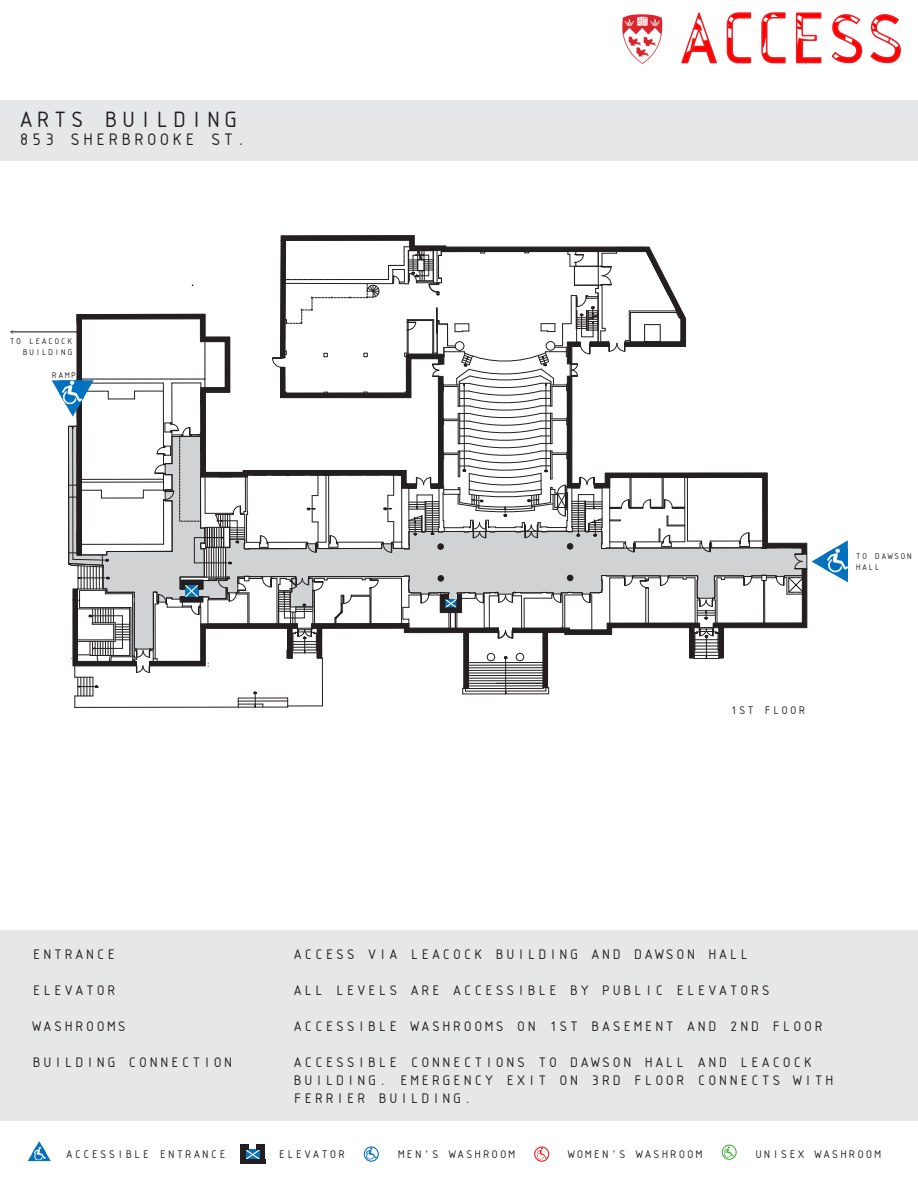
<style>
.page{position:relative;width:918px;height:1188px;background:#fff}
.page>*{position:absolute;margin:0;border:0;box-sizing:border-box;transform-origin:0 0}
.t1{font:24px "ISOCTEUR";color:#231f20}
.t2{font:18px "ISOCTEUR";color:#231f20}
.t3{font:15px/18px "ISOCTEUR";color:#231f20}
.t4{font:12px "ISOCTEUR";color:#231f20}
.t5{font:9px/10.8px "ISOCTEUR";color:#231f20}
</style>
<div class="page">
<div style="left:0;top:930px;width:918px;height:191px;background:#e6e7e9"></div>
<hr style="left:11px;top:332px;width:68px;height:1px;background:#231f20">
<svg style="left:280px;top:236px;width:135px;height:4px"></svg>
<hr style="left:238px;top:707px;width:50px;height:1px;background:#231f20">
<hr style="left:75px;top:707px;width:163px;height:1px;background:#231f20">
<svg style="left:52px;top:240px;width:796px;height:467px"></svg>
<img style="left:59px;top:380px;width:25px;height:24px">
<div style="left:0;top:100px;width:918px;height:61px;background:#e6e7e9"></div>
<svg style="left:831px;top:14px;width:32px;height:50px"></svg>
<svg style="left:795px;top:12px;width:27px;height:52px"></svg>
<svg style="left:761px;top:12px;width:25px;height:52px"></svg>
<svg style="left:726px;top:12px;width:26px;height:52px"></svg>
<svg style="left:681px;top:12px;width:36px;height:52px"></svg>
<svg style="left:870px;top:14px;width:31px;height:50px"></svg>
<img style="left:622px;top:15px;width:40px;height:49px">
<svg style="left:365px;top:1148px;width:12px;height:12px"></svg>
<div style="left:364px;top:1146px;width:15px;height:16px;border:1px solid #0a72ba;border-radius:50%"></div>
<svg style="left:536px;top:1148px;width:11px;height:12px"></svg>
<div style="left:534px;top:1146px;width:15px;height:16px;border:1px solid #ed2026;border-radius:50%"></div>
<svg style="left:723px;top:1146px;width:12px;height:12px"></svg>
<div style="left:722px;top:1145px;width:15px;height:15px;border:1px solid #51af47;border-radius:50%"></div>
<svg style="left:28px;top:1141px;width:23px;height:20px"></svg>
<img style="left:32px;top:1147px;width:14px;height:13px">
<svg style="left:245px;top:1148px;width:15px;height:12px"></svg>
<div style="left:240px;top:1148px;width:5px;height:13px;background:#231f20"></div>
<hr style="left:240px;top:1160px;width:25px;height:4px;background:#231f20">
<div style="left:257px;top:1144px;width:8px;height:5px;background:#231f20"></div>
<div style="left:260px;top:1148px;width:5px;height:13px;background:#231f20"></div>
<div style="left:240px;top:1144px;width:9px;height:5px;background:#231f20"></div>
<p class="t1" style="left:18px;top:104px;width:223px">ARTS BUILDING</p>
<p class="t2" style="left:18px;top:128px;width:231px">853 SHERBROOKE ST.</p>
<p class="t5" style="left:9px;top:336px;width:65px;text-align:right">TO LEACOCK<br>BUILDING</p>
<p class="t5" style="left:51px;top:369px;width:27px">RAMP</p>
<p class="t5" style="left:855px;top:550px;width:59px">TO DAWSON<br>HALL</p>
<p class="t4" style="left:730px;top:702px;width:78px">1ST FLOOR</p>
<p class="t3" style="left:32px;top:945px;width:87px">ENTRANCE</p>
<p class="t3" style="left:32px;top:981px;width:87px">ELEVATOR</p>
<p class="t3" style="left:32px;top:1017px;width:97px">WASHROOMS</p>
<p class="t3" style="left:32px;top:1053px;width:204px">BUILDING CONNECTION</p>
<p class="t3" style="left:292px;top:945px;width:459px">ACCESS VIA LEACOCK BUILDING AND DAWSON HALL</p>
<p class="t3" style="left:292px;top:981px;width:480px">ALL LEVELS ARE ACCESSIBLE BY PUBLIC ELEVATORS</p>
<p class="t3" style="left:292px;top:1017px;width:533px">ACCESSIBLE WASHROOMS ON 1ST BASEMENT AND 2ND FLOOR</p>
<p class="t3" style="left:292px;top:1053px;width:544px">ACCESSIBLE CONNECTIONS TO DAWSON HALL AND LEACOCK<br>BUILDING. EMERGENCY EXIT ON 3RD FLOOR CONNECTS WITH<br>FERRIER BUILDING.</p>
<p class="t4" style="left:65px;top:1146px;width:163px">ACCESSIBLE ENTRANCE</p>
<p class="t4" style="left:278px;top:1146px;width:70px">ELEVATOR</p>
<p class="t4" style="left:397px;top:1146px;width:121px">MEN’S WASHROOM</p>
<p class="t4" style="left:567px;top:1146px;width:138px">WOMEN’S WASHROOM</p>
<p class="t4" style="left:754px;top:1146px;width:129px">UNISEX WASHROOM</p>
</div>
